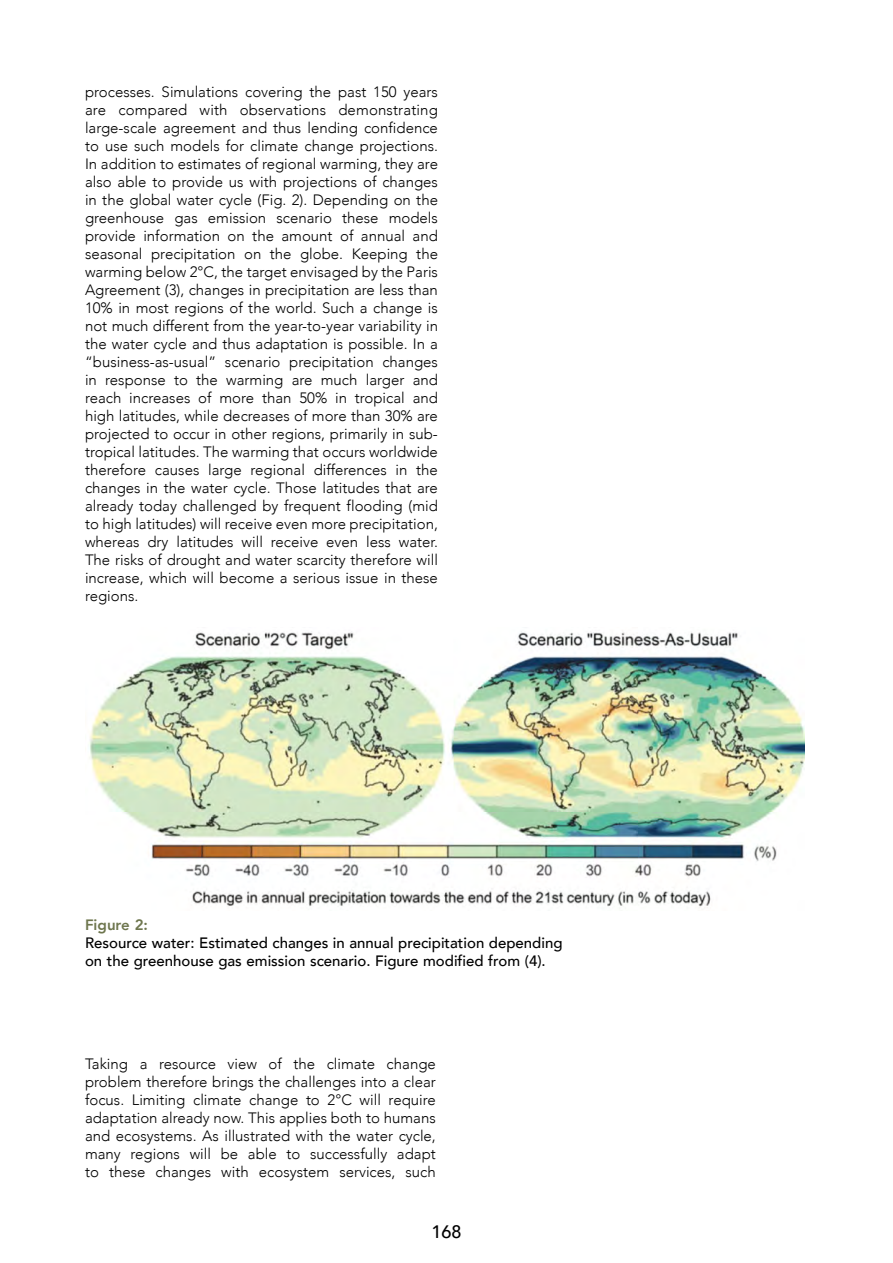
<style>
.page{position:relative;width:893px;height:1263px;background:#fff}
.page>*{position:absolute;margin:0;border:0;box-sizing:border-box;transform-origin:0 0}
.t1{font:500 18px "Avenir";color:#000}
.t2{font:300 15px/18px "Avenir";color:#000;text-align:justify}
.t3{font:500 15px/18px "Avenir";color:#000}
.t4{font:800 15px "Avenir";color:#6e764e}
</style>
<div class="page">
<img style="left:89px;top:631px;width:716px;height:276px">
<p class="t2" style="left:85px;top:83px;width:354px">processes. Simulations covering the past 150 years are compared with observations demonstrating large-scale agreement and thus lending confidence to use such models for climate change projections.<br>In addition to estimates of regional warming, they are also able to provide us with projections of changes in the global water cycle (Fig. 2). Depending on the greenhouse gas emission scenario these models provide information on the amount of annual and seasonal precipitation on the globe. Keeping the warming below 2°C, the target envisaged by the Paris Agreement (3), changes in precipitation are less than 10% in most regions of the world. Such a change is not much different from the year-to-year variability in the water cycle and thus adaptation is possible. In a “business-as-usual” scenario precipitation changes in response to the warming are much larger and reach increases of more than 50% in tropical and high latitudes, while decreases of more than 30% are projected to occur in other regions, primarily in sub&shy;tropical latitudes. The warming that occurs worldwide therefore causes large regional differences in the changes in the water cycle. Those latitudes that are already today challenged by frequent flooding (mid to high latitudes) will receive even more precipitation, whereas dry latitudes will receive even less water.<br>The risks of drought and water scarcity therefore will increase, which will become a serious issue in these regions.</p>
<p class="t4" style="left:85px;top:913px;width:64px">Figure 2:</p>
<p class="t3" style="left:85px;top:933px;width:479px">Resource water: Estimated changes in annual precipitation depending on the greenhouse gas emission scenario. Figure modified from (4).</p>
<p class="t2" style="left:85px;top:1055px;width:352px">Taking a resource view of the climate change problem therefore brings the challenges into a clear focus. Limiting climate change to 2°C will require adaptation already now. This applies both to humans and ecosystems. As illustrated with the water cycle, many regions will be able to successfully adapt to these changes with ecosystem services, such</p>
<p class="t1" style="left:431px;top:1216px;width:32px">168</p>
</div>
